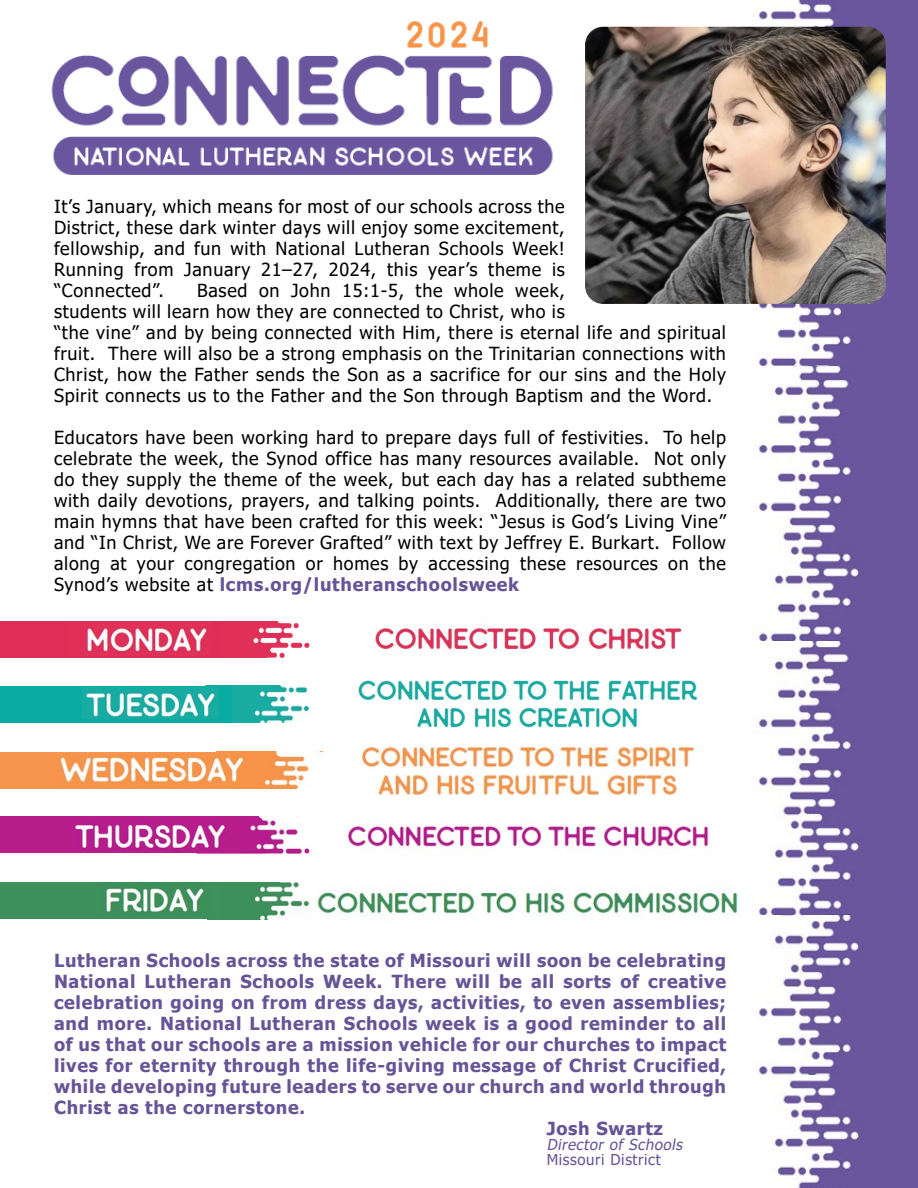
<style>
.page{position:relative;width:918px;height:1188px;background:#fff}
.page>*{position:absolute;margin:0;border:0;box-sizing:border-box;transform-origin:0 0}
.t1{font:18px/21px "Tahoma";letter-spacing:.04em;color:#000;text-align:justify}
.t2{font:700 18px "Tahoma";letter-spacing:.04em;color:#665497}
.t3{font:italic 15px "Tahoma";color:#665497}
.t4{font:15px "Tahoma";letter-spacing:.04em;color:#665497}
.s1{font-weight:700;color:#665497}
</style>
<div class="page">
<img style="left:51px;top:21px;width:502px;height:154px">
<img style="left:770px;top:1075px;width:148px;height:113px">
<img style="left:742px;top:0;width:176px;height:1075px">
<img style="left:232px;top:686px;width:78px;height:36px">
<div style="left:0;top:686px;width:232px;height:36px;background:#08aca3"></div>
<img style="left:227px;top:752px;width:96px;height:36px">
<div style="left:0;top:752px;width:227px;height:36px;background:#f7954e"></div>
<img style="left:219px;top:883px;width:91px;height:36px">
<div style="left:0;top:883px;width:219px;height:36px;background:#3f905a"></div>
<img style="left:239px;top:817px;width:71px;height:36px">
<div style="left:0;top:817px;width:239px;height:36px;background:#b81d8a"></div>
<img style="left:222px;top:621px;width:88px;height:36px">
<div style="left:0;top:621px;width:222px;height:36px;background:#df2d58"></div>
<img style="left:317px;top:882px;width:430px;height:40px">
<img style="left:375px;top:628px;width:307px;height:25px">
<img style="left:358px;top:680px;width:340px;height:48px">
<img style="left:361px;top:745px;width:334px;height:51px">
<img style="left:345px;top:823px;width:364px;height:26px">
<img style="left:105px;top:888px;width:99px;height:24px">
<img style="left:86px;top:628px;width:122px;height:25px">
<img style="left:83px;top:688px;width:136px;height:31px">
<img style="left:59px;top:754px;width:186px;height:32px">
<img style="left:74px;top:819px;width:152px;height:32px">
<svg style="left:276px;top:751px;width:40px;height:5px"></svg>
<svg style="left:259px;top:816px;width:39px;height:2px"></svg>
<svg style="left:268px;top:918px;width:57px;height:4px"></svg>
<div style="left:855px;top:342px;width:49px;height:201px;background:#6a569d"></div>
<div style="left:855px;top:648px;width:49px;height:159px;background:#6a569d"></div>
<div style="left:864px;top:885px;width:33px;height:176px;background:#6a569d"></div>
<div style="left:852px;top:894px;width:45px;height:35px;background:#6a569d"></div>
<div style="left:842px;top:622px;width:76px;height:26px;background:#6a569d"></div>
<img style="left:886px;top:191px;width:32px;height:25px">
<div style="left:897px;top:885px;width:21px;height:176px;background:#6a569d"></div>
<img style="left:585px;top:27px;width:301px;height:277px">
<p class="t1" style="left:54px;top:197px;width:512px">It’s January, which means for most of our schools across the District, these dark winter days will enjoy some excitement, fellowship, and fun with National Lutheran Schools Week!<br>Running from January 21–27, 2024, this year’s theme is “Connected”.</p>
<p class="t1" style="left:54px;top:281px;width:674px;text-align:left;text-indent:143px">Based on John 15:1-5, the whole week,<br>students will learn how they are connected to Christ, who is<br>“the vine” and by being connected with Him, there is eternal life and spiritual fruit. There will also be a strong emphasis on the Trinitarian connections with Christ, how the Father sends the Son as a sacrifice for our sins and the Holy Spirit connects us to the Father and the Son through Baptism and the Word.</p>
<p class="t1" style="left:54px;top:428px;width:674px">Educators have been working hard to prepare days full of festivities. To help celebrate the week, the Synod office has many resources available. Not only do they supply the theme of the week, but each day has a related subtheme with daily devotions, prayers, and talking points. Additionally, there are two main hymns that have been crafted for this week: “Jesus is God’s Living Vine” and “In Christ, We are Forever Grafted” with text by Jeffrey E. Burkart. Follow along at your congregation or homes by accessing these resources on the Synod’s website at <span class="s1">lcms.org/lutheranschoolsweek</span></p>
<p class="t2" style="left:54px;top:947px;width:674px">Lutheran Schools across the state of Missouri will soon be celebrating</p>
<p class="t2" style="left:54px;top:968px;width:674px">National Lutheran Schools Week. There will be all sorts of creative</p>
<p class="t2" style="left:54px;top:989px;width:674px">celebration going on from dress days, activities, to even assemblies;</p>
<p class="t2" style="left:54px;top:1010px;width:674px">and more. National Lutheran Schools week is a good reminder to all</p>
<p class="t2" style="left:54px;top:1031px;width:674px">of us that our schools are a mission vehicle for our churches to impact</p>
<p class="t2" style="left:54px;top:1052px;width:674px">lives for eternity through the life-giving message of Christ Crucified,</p>
<p class="t2" style="left:54px;top:1073px;width:674px">while developing future leaders to serve our church and world through</p>
<p class="t2" style="left:54px;top:1094px;width:253px">Christ as the cornerstone.</p>
<p class="t2" style="left:547px;top:1115px;width:118px">Josh Swartz</p>
<p class="t3" style="left:547px;top:1134px;width:141px">Director of Schools</p>
<p class="t4" style="left:547px;top:1149px;width:116px">Missouri District</p>
</div>
